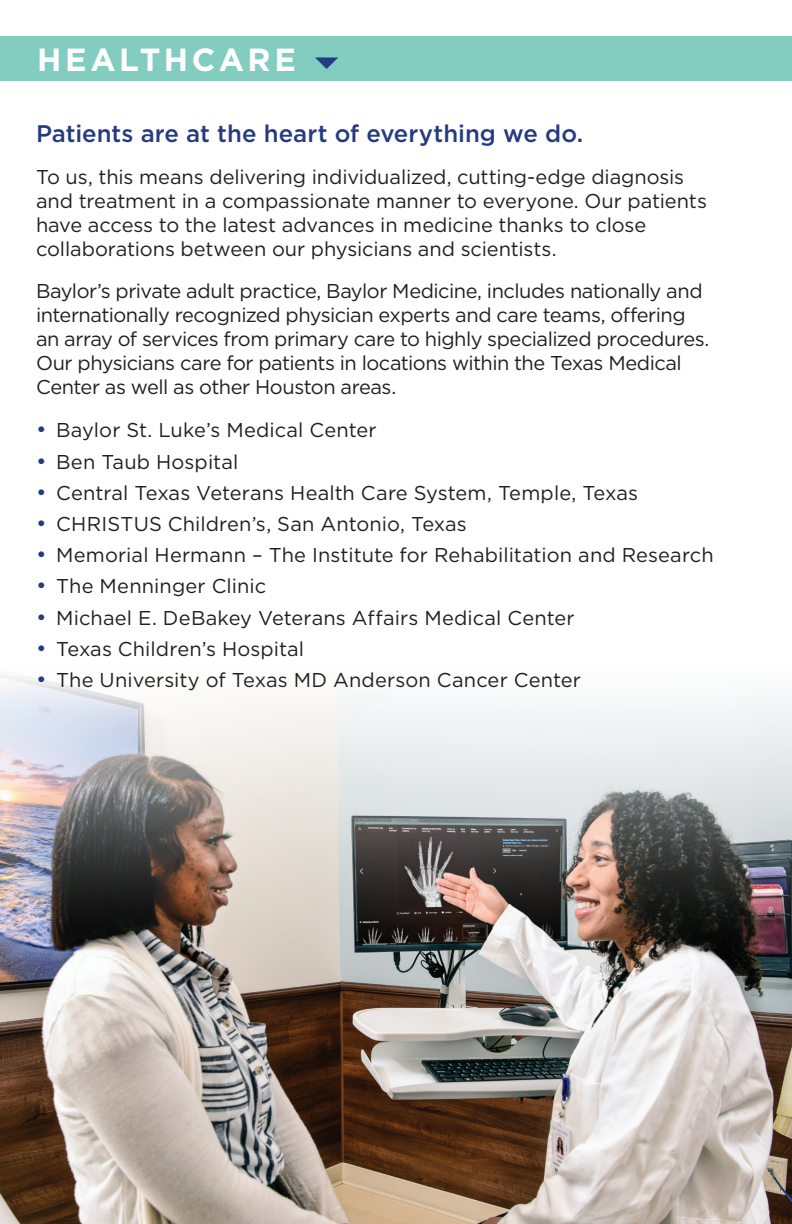
<style>
.page{position:relative;width:792px;height:1224px;background:#fff}
.page>*{position:absolute;margin:0;border:0;box-sizing:border-box;transform-origin:0 0}
.t1{font:700 32px "Gotham";letter-spacing:.11em;color:#fff}
.t2{font:500 24px "Gotham";color:#253a80}
.t3{font:20px/24px "Gotham";letter-spacing:-.01em;color:#231f20}
.t4{font:20px "Gotham";letter-spacing:.01em;color:#231f20}
.s1{font-size:22px;color:#253a80}
</style>
<div class="page">
<img style="left:0;top:675px;width:792px;height:549px">
<div style="left:0;top:36px;width:792px;height:45px;background:#82cdbf"></div>
<h1 class="t1" style="left:37px;top:39px;width:260px">HEALTHCARE</h1>
<p class="t2" style="left:36px;top:118px;width:549px">Patients are at the heart of everything we do.</p>
<p class="t3" style="left:36px;top:165px;width:673px">To us, this means delivering individualized, cutting-edge diagnosis and treatment in a compassionate manner to everyone. Our patients have access to the latest advances in medicine thanks to close collaborations between our physicians and scientists.</p>
<p class="t3" style="left:36px;top:279px;width:675px">Baylor’s private adult practice, Baylor Medicine, includes nationally and internationally recognized physician experts and care teams, offering an array of services from primary care to highly specialized procedures.<br>Our physicians care for patients in locations within the Texas Medical Center as well as other Houston areas.</p>
<p class="t3" style="left:36px;top:418px;width:342px"><span class="s1">•</span> Baylor St. Luke’s Medical Center</p>
<p class="t3" style="left:36px;top:449px;width:204px"><span class="s1">•</span> Ben Taub Hospital</p>
<p class="t3" style="left:36px;top:480px;width:604px"><span class="s1">•</span> Central Texas Veterans Health Care System, Temple, Texas</p>
<p class="t4" style="left:36px;top:511px;width:432px"><span class="s1">•</span> CHRISTUS Children’s, San Antonio, Texas</p>
<p class="t3" style="left:36px;top:543px;width:679px"><span class="s1">•</span> Memorial Hermann – The Institute for Rehabilitation and Research</p>
<p class="t3" style="left:36px;top:574px;width:232px"><span class="s1">•</span> The Menninger Clinic</p>
<p class="t4" style="left:36px;top:605px;width:540px"><span class="s1">•</span> Michael E. DeBakey Veterans Affairs Medical Center</p>
<p class="t3" style="left:36px;top:636px;width:270px"><span class="s1">•</span> Texas Children’s Hospital</p>
<p class="t4" style="left:36px;top:667px;width:547px"><span class="s1">•</span> The University of Texas MD Anderson Cancer Center</p>
</div>
